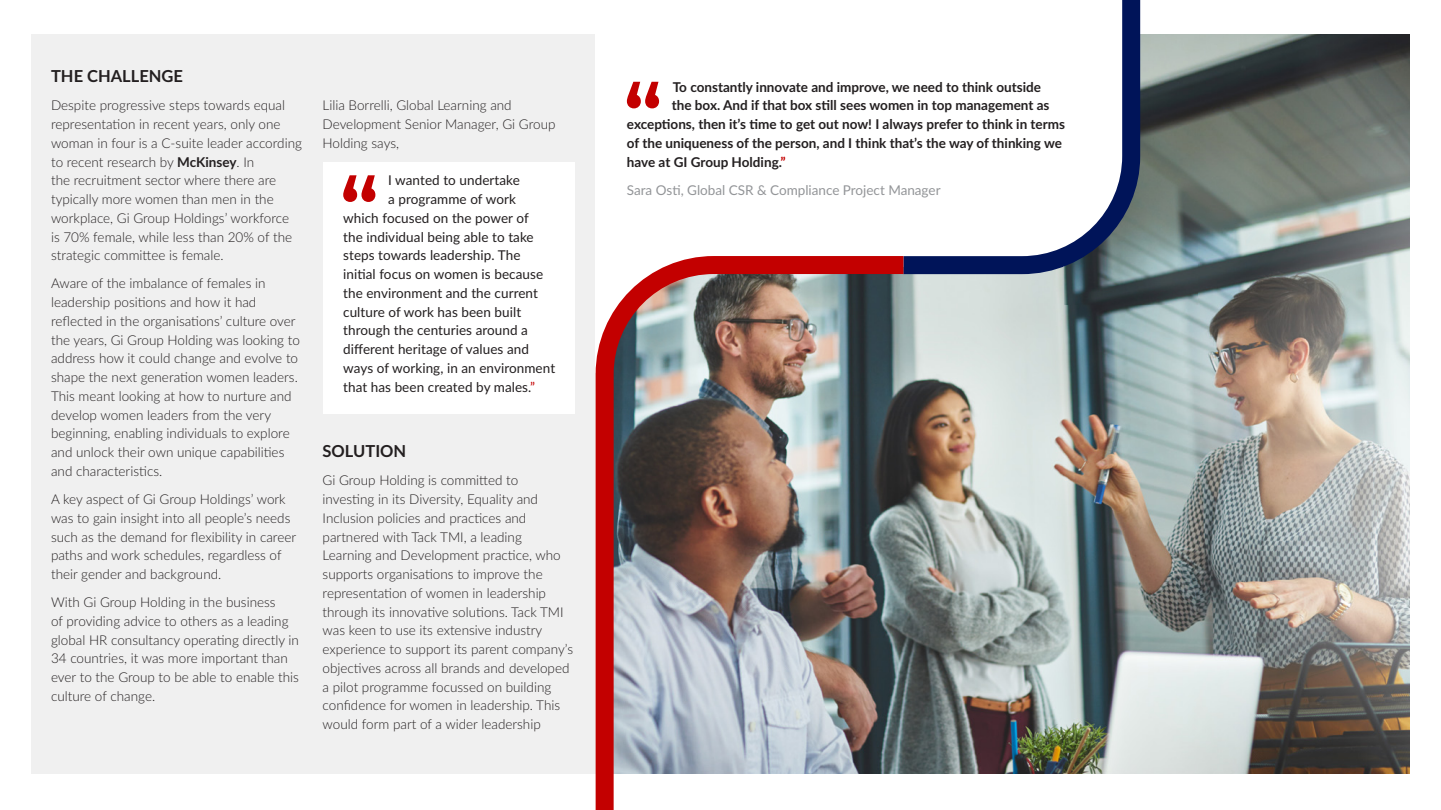
<style>
.page{position:relative;width:1441px;height:810px;background:#fff}
.page>*{position:absolute;margin:0;border:0;box-sizing:border-box;transform-origin:0 0}
.t1{font:700 16.5px "Lato";color:#231f20}
.t2{font:300 13.5px/18.8px "Lato";color:#231f20}
.t3{font:13.5px "Lato";letter-spacing:.005em;color:#231f20}
.t4{font:700 13.5px "Lato";color:#231f20}
.t5{font:13.5px "Lato";color:#939598}
.s1{font-weight:700}
.s2{color:#c30000}
</style>
<div class="page">
<div style="left:31px;top:34px;width:1378px;height:740px;background:#f0f0f0"></div>
<img style="left:921px;top:34px;width:488px;height:740px">
<div style="left:595px;top:0;width:538px;height:267px;background:#fff"></div>
<img style="left:1064px;top:172px;width:132px;height:133px">
<svg style="left:921px;top:0;width:228px;height:283px"></svg>
<svg style="left:627px;top:82px;width:32px;height:26px"></svg>
<img style="left:595px;top:256px;width:326px;height:554px">
<div style="left:323px;top:162px;width:251px;height:252px;background:#fff"></div>
<svg style="left:343px;top:175px;width:32px;height:27px"></svg>
<p class="t1" style="left:51px;top:64px;width:133px">THE CHALLENGE</p>
<p class="t2" style="left:51px;top:96px;width:252px">Despite progressive steps towards equal representation in recent years, only one woman in four is a C-suite leader according to recent research by <span class="s1">McKinsey</span>. In<br>the recruitment sector where there are typically more women than men in the workplace, Gi Group Holdings’ workforce<br>is 70% female, while less than 20% of the strategic committee is female.</p>
<p class="t2" style="left:51px;top:274px;width:250px">Aware of the imbalance of females in leadership positions and how it had reflected in the organisations’ culture over the years, Gi Group Holding was looking to address how it could change and evolve to shape the next generation women leaders.<br>This meant looking at how to nurture and develop women leaders from the very beginning, enabling individuals to explore and unlock their own unique capabilities and characteristics.</p>
<p class="t2" style="left:51px;top:489px;width:247px">A key aspect of Gi Group Holdings’ work was to gain insight into all people’s needs such as the demand for flexibility in career paths and work schedules, regardless of their gender and background.</p>
<p class="t2" style="left:51px;top:592px;width:249px">With Gi Group Holding in the business<br>of providing advice to others as a leading global HR consultancy operating directly in 34 countries, it was more important than ever to the Group to be able to enable this culture of change.</p>
<p class="t2" style="left:322px;top:96px;width:234px">Lilia Borrelli, Global Learning and<br>Development Senior Manager, Gi Group<br>Holding says,</p>
<p class="t3" style="left:388px;top:171px;width:133px">I wanted to undertake</p>
<p class="t3" style="left:388px;top:189px;width:129px">a programme of work</p>
<p class="t3" style="left:343px;top:208px;width:187px">which focused on the power of</p>
<p class="t3" style="left:343px;top:227px;width:192px">the individual being able to take</p>
<p class="t3" style="left:343px;top:246px;width:179px">steps towards leadership. The</p>
<p class="t3" style="left:343px;top:264px;width:201px">initial focus on women is because</p>
<p class="t3" style="left:343px;top:283px;width:196px">the environment and the current</p>
<p class="t3" style="left:343px;top:302px;width:179px">culture of work has been built</p>
<p class="t3" style="left:343px;top:321px;width:186px">through the centuries around a</p>
<p class="t3" style="left:343px;top:339px;width:187px">different heritage of values and</p>
<p class="t3" style="left:343px;top:358px;width:213px">ways of working, in an environment</p>
<p class="t3" style="left:343px;top:377px;width:193px">that has been created by males.<span class="s2">”</span></p>
<p class="t1" style="left:322px;top:439px;width:85px">SOLUTION</p>
<p class="t2" style="left:322px;top:471px;width:252px">Gi Group Holding is committed to investing in its Diversity, Equality and Inclusion policies and practices and partnered with Tack TMI, a leading Learning and Development practice, who supports organisations to improve the representation of women in leadership through its innovative solutions. Tack TMI was keen to use its extensive industry experience to support its parent company’s objectives across all brands and developed a pilot programme focussed on building confidence for women in leadership. This would form part of a wider leadership</p>
<p class="t4" style="left:672px;top:77px;width:369px">To constantly innovate and improve, we need to think outside</p>
<p class="t4" style="left:671px;top:95px;width:379px">the box. And if that box still sees women in top management as</p>
<p class="t4" style="left:627px;top:114px;width:439px">exceptions, then it’s time to get out now! I always prefer to think in terms</p>
<p class="t4" style="left:627px;top:133px;width:436px">of the uniqueness of the person, and I think that’s the way of thinking we</p>
<p class="t4" style="left:627px;top:152px;width:160px">have at GI Group Holding.<span class="s2">”</span></p>
<p class="t5" style="left:627px;top:180px;width:315px">Sara Osti, Global CSR &amp; Compliance Project Manager</p>
</div>
